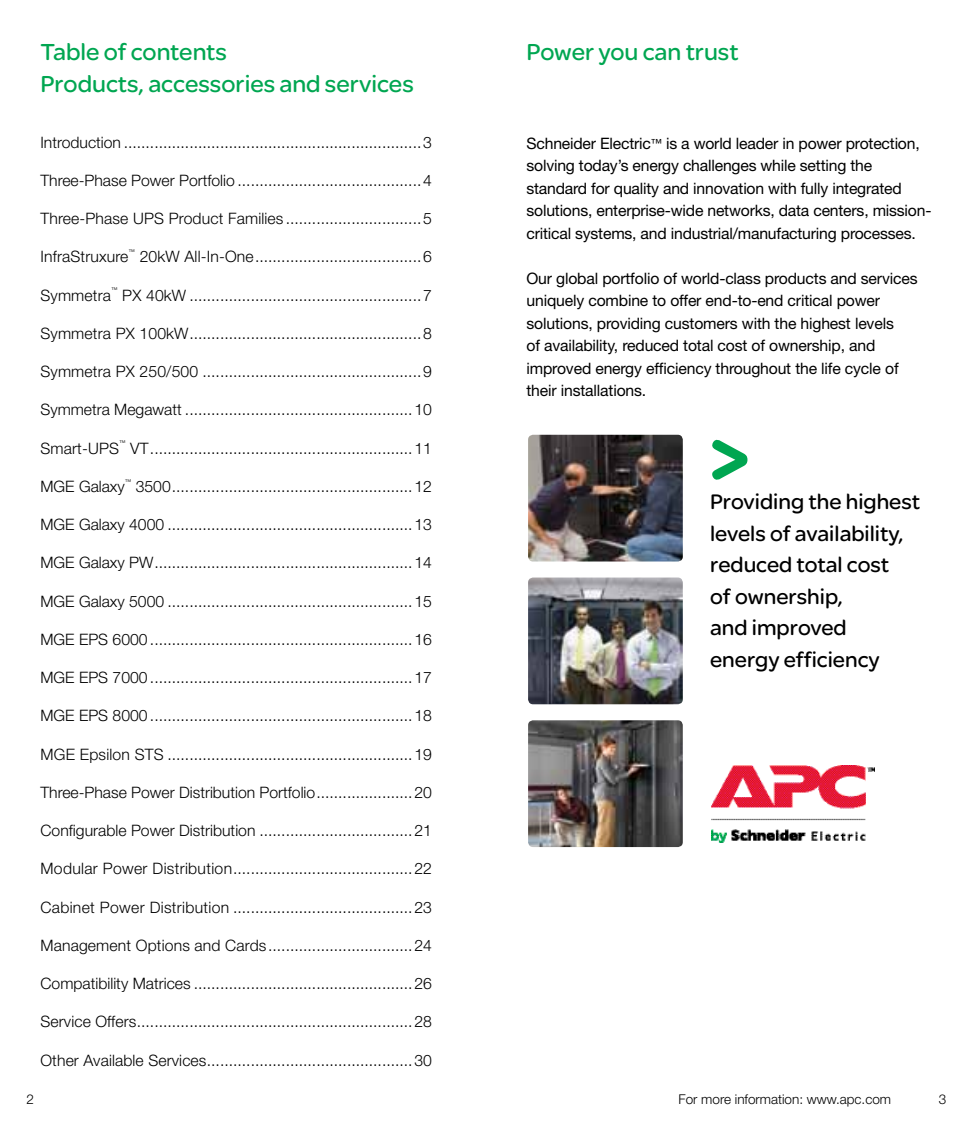
<style>
.page{position:relative;width:972px;height:1134px;background:#fff}
.page>*{position:absolute;margin:0;border:0;box-sizing:border-box;transform-origin:0 0}
.t1{font:24.75px/31.5px "SE Optimist";color:#00a651}
.t2{font:22.5px/31.5px "SE Optimist";color:#000}
.t3{font:300 15.75px "Helvetica Neue";color:#000}
.t4{font:15.75px/22.5px "Helvetica Neue";letter-spacing:-.01em;color:#000}
.t5{font:300 15.75px "Helvetica Neue";letter-spacing:.02em;color:#000}
.t6{font:300 13.5px "Helvetica Neue";color:#000}
.t7{font:300 6.52px "Helvetica Neue";color:#000}
.s1{font-size:11.25px}
</style>
<div class="page">
<img style="left:711px;top:766px;width:163px;height:76px">
<img style="left:528px;top:435px;width:155px;height:127px">
<img style="left:528px;top:578px;width:155px;height:126px">
<img style="left:528px;top:720px;width:155px;height:127px">
<svg style="left:712px;top:439px;width:35px;height:41px"></svg>
<h1 class="t1" style="left:40px;top:36px;width:375px">Table of contents<br>Products, accessories and services</h1>
<p class="t3" style="left:40px;top:132px;width:393px">Introduction ....................................................................3</p>
<p class="t3" style="left:40px;top:171px;width:393px">Three-Phase Power Portfolio ..........................................4</p>
<p class="t3" style="left:40px;top:209px;width:393px">Three-Phase UPS Product Families ...............................5</p>
<p class="t3" style="left:40px;top:247px;width:89px">InfraStruxure</p>
<p class="t7" style="left:129px;top:248px;width:8px">™</p>
<p class="t3" style="left:140px;top:247px;width:294px">20kW All-In-One......................................6</p>
<p class="t7" style="left:111px;top:286px;width:8px">™</p>
<p class="t3" style="left:41px;top:285px;width:72px">Symmetra</p>
<p class="t3" style="left:122px;top:285px;width:311px">PX 40kW .....................................................7</p>
<p class="t3" style="left:41px;top:324px;width:393px">Symmetra PX 100kW.....................................................8</p>
<p class="t3" style="left:41px;top:362px;width:393px">Symmetra PX 250/500 ..................................................9</p>
<p class="t3" style="left:41px;top:400px;width:393px">Symmetra Megawatt ....................................................10</p>
<p class="t3" style="left:41px;top:438px;width:80px">Smart-UPS</p>
<p class="t7" style="left:119px;top:439px;width:8px">™</p>
<p class="t3" style="left:130px;top:438px;width:303px">VT............................................................11</p>
<p class="t7" style="left:125px;top:477px;width:8px">™</p>
<p class="t3" style="left:41px;top:477px;width:86px">MGE Galaxy</p>
<p class="t3" style="left:136px;top:477px;width:298px">3500.......................................................12</p>
<p class="t3" style="left:41px;top:515px;width:393px">MGE Galaxy 4000 ........................................................13</p>
<p class="t3" style="left:41px;top:553px;width:393px">MGE Galaxy PW...........................................................14</p>
<p class="t3" style="left:41px;top:591px;width:393px">MGE Galaxy 5000 ........................................................15</p>
<p class="t3" style="left:41px;top:630px;width:393px">MGE EPS 6000 ............................................................16</p>
<p class="t3" style="left:41px;top:668px;width:393px">MGE EPS 7000 ............................................................17</p>
<p class="t3" style="left:41px;top:706px;width:393px">MGE EPS 8000 ............................................................18</p>
<p class="t3" style="left:41px;top:744px;width:393px">MGE Epsilon STS ........................................................19</p>
<p class="t3" style="left:41px;top:783px;width:393px">Three-Phase Power Distribution Portfolio......................20</p>
<p class="t3" style="left:41px;top:821px;width:393px">Configurable Power Distribution ...................................21</p>
<p class="t5" style="left:41px;top:859px;width:393px">Modular Power Distribution.........................................22</p>
<p class="t5" style="left:41px;top:897px;width:393px">Cabinet Power Distribution .........................................23</p>
<p class="t3" style="left:41px;top:936px;width:393px">Management Options and Cards.................................24</p>
<p class="t3" style="left:41px;top:974px;width:393px">Compatibility Matrices ..................................................26</p>
<p class="t3" style="left:41px;top:1012px;width:393px">Service Offers...............................................................28</p>
<p class="t3" style="left:41px;top:1050px;width:393px">Other Available Services...............................................30</p>
<h1 class="t1" style="left:526px;top:36px;width:214px">Power you can trust</h1>
<p class="t4" style="left:527px;top:132px;width:406px">Schneider Electric<span class="s1">™</span> is a world leader in power protection, solving today’s energy challenges while setting the standard for quality and innovation with fully integrated solutions, enterprise-wide networks, data centers, mission&shy;critical systems, and industrial/manufacturing processes.</p>
<p class="t4" style="left:527px;top:267px;width:393px">Our global portfolio of world-class products and services uniquely combine to offer end-to-end critical power solutions, providing customers with the highest levels<br>of availability, reduced total cost of ownership, and improved energy efficiency throughout the life cycle of their installations.</p>
<h2 class="t2" style="left:710px;top:486px;width:212px">Providing the highest levels of availability, reduced total cost<br>of ownership,<br>and improved energy efficiency</h2>
<p class="t6" style="left:26px;top:1091px;width:9px">2</p>
<p class="t6" style="left:679px;top:1091px;width:214px">For more information: www.apc.com</p>
<p class="t6" style="left:939px;top:1091px;width:9px">3</p>
</div>
